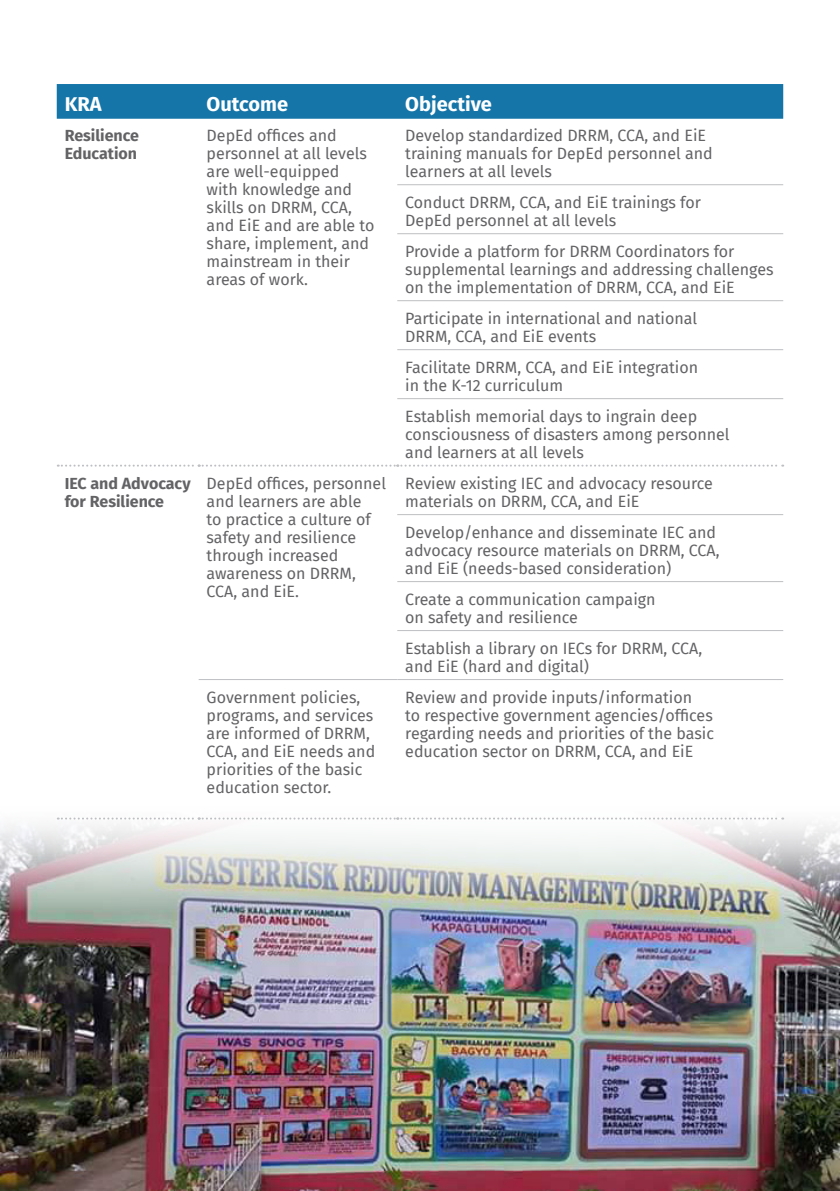
<style>
.page{position:relative;width:840px;height:1191px;background:#fff}
.page>*{position:absolute;margin:0;border:0;box-sizing:border-box;transform-origin:0 0}
._03Tab_HeadB{font:700 20px "Fira Sans";color:#fff}
._03Tab_reg00{font:16px/18px "Fira Sans";color:#636366}
._03Tab_reg00-2{font:700 16px/18px "Fira Sans";color:#636366}
</style>
<div class="page">
<img style="left:0;top:817px;width:839px;height:374px">
<div style="left:57px;top:84px;width:725px;height:35px;background:#1575a8"></div>
<svg style="left:58px;top:464px;width:724px;height:2px"></svg>
<hr style="left:397px;top:184px;width:385px;height:1px;background:#bebfc2">
<hr style="left:397px;top:233px;width:385px;height:1px;background:#bebfc2">
<hr style="left:397px;top:300px;width:385px;height:1px;background:#bebfc2">
<hr style="left:397px;top:349px;width:385px;height:1px;background:#bebfc2">
<hr style="left:397px;top:398px;width:385px;height:1px;background:#bebfc2">
<svg style="left:58px;top:817px;width:724px;height:2px"></svg>
<hr style="left:397px;top:514px;width:385px;height:1px;background:#bebfc2">
<hr style="left:397px;top:581px;width:385px;height:1px;background:#bebfc2">
<hr style="left:397px;top:630px;width:385px;height:1px;background:#bebfc2">
<hr style="left:397px;top:679px;width:385px;height:1px;background:#bebfc2">
<hr style="left:198px;top:679px;width:199px;height:1px;background:#bebfc2">
<p class="_03Tab_HeadB" style="left:65px;top:87px;width:38px">KRA</p>
<p class="_03Tab_HeadB" style="left:206px;top:87px;width:83px">Outcome</p>
<p class="_03Tab_HeadB" style="left:405px;top:87px;width:88px">Objective</p>
<p class="_03Tab_reg00-2" style="left:65px;top:125px;width:76px">Resilience<br>Education</p>
<p class="_03Tab_reg00" style="left:206px;top:126px;width:169px">DepEd offices and personnel at all levels are well-equipped with knowledge and skills on DRRM, CCA, and EiE and are able to share, implement, and mainstream in their areas of work.</p>
<p class="_03Tab_reg00" style="left:405px;top:126px;width:309px">Develop standardized DRRM, CCA, and EiE training manuals for DepEd personnel and learners at all levels</p>
<p class="_03Tab_reg00" style="left:405px;top:193px;width:297px">Conduct DRRM, CCA, and EiE trainings for<br>DepEd personnel at all levels</p>
<p class="_03Tab_reg00" style="left:405px;top:242px;width:369px">Provide a platform for DRRM Coordinators for supplemental learnings and addressing challenges on the implementation of DRRM, CCA, and EiE</p>
<p class="_03Tab_reg00" style="left:405px;top:309px;width:293px">Participate in international and national<br>DRRM, CCA, and EiE events</p>
<p class="_03Tab_reg00" style="left:405px;top:357px;width:294px">Facilitate DRRM, CCA, and EiE integration in the K-12 curriculum</p>
<p class="_03Tab_reg00" style="left:405px;top:406px;width:326px">Establish memorial days to ingrain deep consciousness of disasters among personnel and learners at all levels</p>
<p class="_03Tab_reg00-2" style="left:65px;top:473px;width:127px">IEC and Advocacy for Resilience</p>
<p class="_03Tab_reg00" style="left:206px;top:473px;width:181px">DepEd offices, personnel and learners are able<br>to practice a culture of safety and resilience through increased awareness on DRRM,<br>CCA, and EiE.</p>
<p class="_03Tab_reg00" style="left:405px;top:473px;width:309px">Review existing IEC and advocacy resource materials on DRRM, CCA, and EiE</p>
<p class="_03Tab_reg00" style="left:405px;top:522px;width:316px">Develop/enhance and disseminate IEC and advocacy resource materials on DRRM, CCA, and EiE (needs-based consideration)</p>
<p class="_03Tab_reg00" style="left:405px;top:589px;width:252px">Create a communication campaign</p>
<p class="_03Tab_reg00" style="left:405px;top:607px;width:174px">on safety and resilience</p>
<p class="_03Tab_reg00" style="left:405px;top:638px;width:298px">Establish a library on IECs for DRRM, CCA,</p>
<p class="_03Tab_reg00" style="left:405px;top:656px;width:185px">and EiE (hard and digital)</p>
<p class="_03Tab_reg00" style="left:206px;top:687px;width:170px">Government policies, programs, and services are informed of DRRM,<br>CCA, and EiE needs and priorities of the basic education sector.</p>
<p class="_03Tab_reg00" style="left:405px;top:687px;width:288px">Review and provide inputs/information</p>
<p class="_03Tab_reg00" style="left:405px;top:705px;width:310px;text-align:justify">to respective government agencies/offices regarding needs and priorities of the basic education sector on DRRM, CCA, and EiE</p>
</div>
